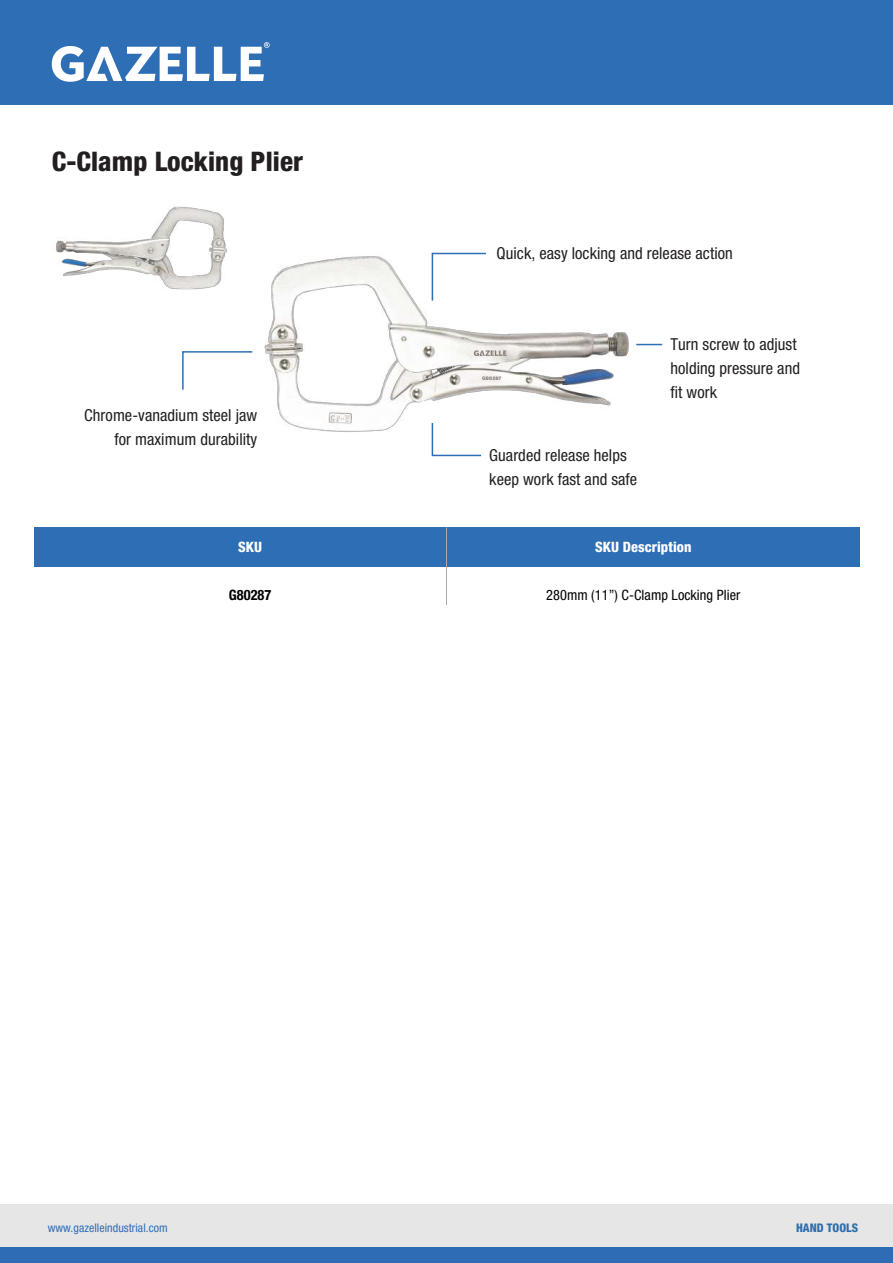
<style>
.page{position:relative;width:893px;height:1263px;background:#fff}
.page>*{position:absolute;margin:0;border:0;box-sizing:border-box;transform-origin:0 0}
.t1{font:800 condensed 27px "Helvetica Neue LT Std";letter-spacing:.005em;color:#231f20}
.t2{font:condensed 16.5px/24px "Helvetica Neue LT Std";letter-spacing:.005em;color:#231f20}
.t3{font:condensed 14.25px "Helvetica Neue LT Std";letter-spacing:.005em;color:#000}
.t4{font:800 condensed 14.25px "Helvetica Neue LT Std";letter-spacing:.005em;color:#fff}
.t5{font:700 condensed 14.25px "Helvetica Neue LT Std";letter-spacing:.005em;color:#000}
.t6{font:condensed 11.85px "Helvetica Neue LT Std";letter-spacing:.005em;color:#2d6eb5}
.t7{font:800 condensed 11.85px "Helvetica Neue LT Std";letter-spacing:.005em;color:#2d6eac}
</style>
<div class="page">
<img style="left:264px;top:256px;width:380px;height:176px">
<img style="left:56px;top:206px;width:172px;height:84px">
<div style="left:0;top:1204px;width:893px;height:43px;background:#e7e6e6"></div>
<div style="left:0;top:1247px;width:893px;height:16px;background:#2e6db5"></div>
<div style="left:0;top:0;width:893px;height:105px;background:#2d6eb5"></div>
<svg style="left:52px;top:42px;width:218px;height:40px"></svg>
<svg style="left:431px;top:421px;width:52px;height:36px"></svg>
<svg style="left:636px;top:344px;width:26px;height:1px"></svg>
<div style="left:34px;top:527px;width:825px;height:40px;background:#2d6eb5"></div>
<hr style="left:446px;top:527px;width:1px;height:78px;background:#a7a9ac">
<svg style="left:182px;top:351px;width:71px;height:39px"></svg>
<svg style="left:431px;top:252px;width:57px;height:50px"></svg>
<h1 class="t1" style="left:52px;top:144px;width:253px">C-Clamp Locking Plier</h1>
<p class="t2" style="left:84px;top:403px;width:174px;text-align:right">Chrome-vanadium steel jaw for maximum durability</p>
<p class="t2" style="left:497px;top:241px;width:238px">Quick, easy locking and release action</p>
<p class="t2" style="left:489px;top:443px;width:149px">Guarded release helps keep work fast and safe</p>
<p class="t2" style="left:670px;top:332px;width:131px">Turn screw to adjust holding pressure and fit work</p>
<p class="t4" style="left:238px;top:538px;width:25px">SKU</p>
<p class="t4" style="left:595px;top:538px;width:98px">SKU Description</p>
<p class="t5" style="left:229px;top:586px;width:44px">G80287</p>
<p class="t3" style="left:546px;top:586px;width:196px">280mm (11”) C-Clamp Locking Plier</p>
<p class="t6" style="left:48px;top:1221px;width:122px">www.gazelleindustrial.com</p>
<p class="t7" style="left:796px;top:1221px;width:64px">HAND TOOLS</p>
</div>
